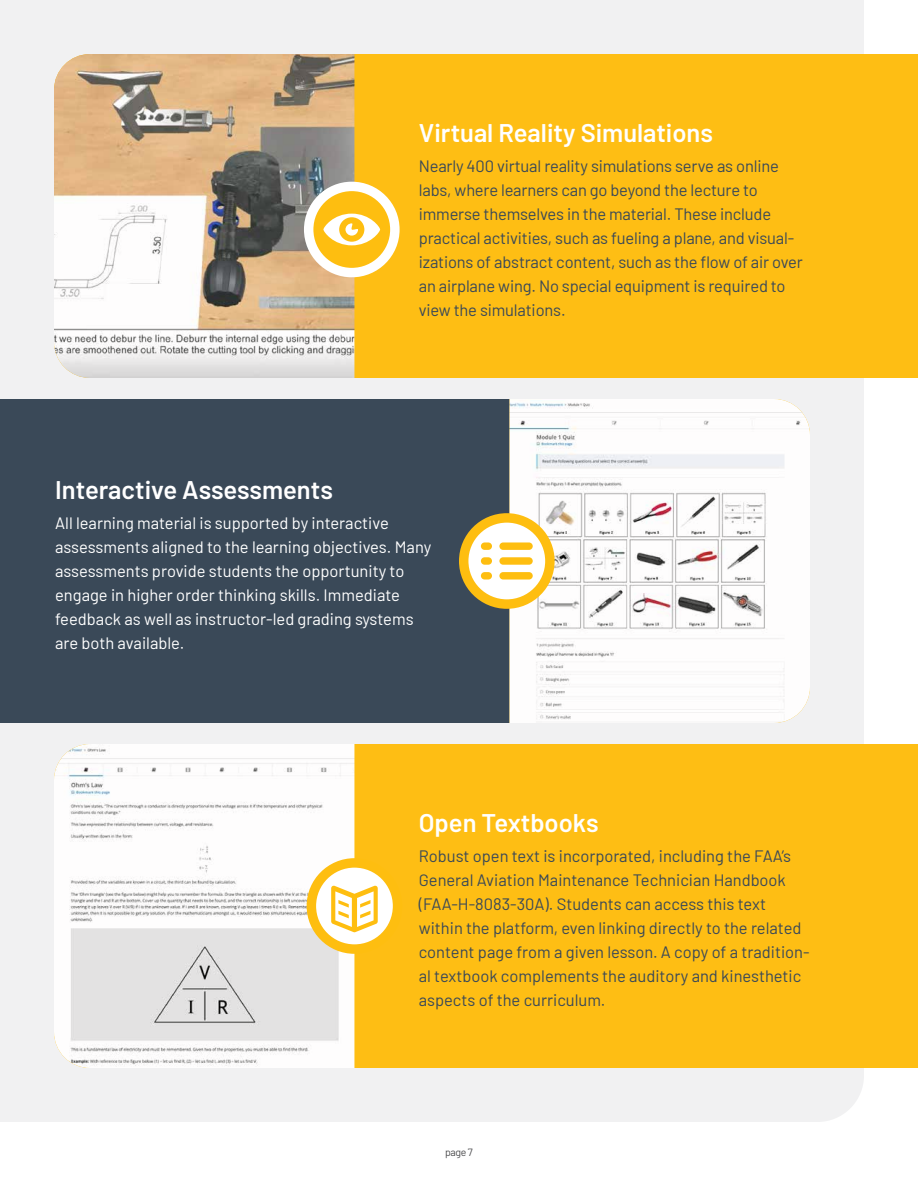
<style>
.page{position:relative;width:918px;height:1188px;background:#fff}
.page>*{position:absolute;margin:0;border:0;box-sizing:border-box;transform-origin:0 0}
.t1{font:600 25.5px "Barlow";color:#fff}
.t2{font:16.5px/24px "Barlow";letter-spacing:-.01em;color:#3a4958}
.t3{font:16.5px/24px "Barlow";color:#fff}
.t4{font:10.5px "Barlow";color:#4d4d4f}
</style>
<div class="page">
<div style="left:0;top:0;width:864px;height:1122px;background:#f1f1f2"></div>
<div style="left:354px;top:54px;width:564px;height:324px;background:#febe14"></div>
<img style="left:54px;top:54px;width:300px;height:324px">
<svg style="left:309px;top:186px;width:86px;height:87px;fill:#febe10"></svg>
<div style="left:304px;top:182px;width:96px;height:95px;border:9px solid #fff;border-radius:50%"></div>
<svg style="left:323px;top:214px;width:57px;height:31px"></svg>
<div style="left:0;top:399px;width:510px;height:324px;background:#3a4958"></div>
<img style="left:510px;top:399px;width:300px;height:324px">
<div style="left:354px;top:744px;width:564px;height:324px;background:#febe14"></div>
<img style="left:54px;top:744px;width:300px;height:324px">
<svg style="left:464px;top:518px;width:86px;height:86px"></svg>
<div style="left:459px;top:513px;width:96px;height:96px;border:9px solid #febe10;border-radius:50%"></div>
<svg style="left:481px;top:542px;width:52px;height:38px"></svg>
<svg style="left:311px;top:863px;width:87px;height:86px"></svg>
<div style="left:307px;top:858px;width:95px;height:96px;border:9px solid #febe10;border-radius:50%"></div>
<svg style="left:331px;top:886px;width:47px;height:46px"></svg>
<h1 class="t1" style="left:419px;top:114px;width:296px">Virtual Reality Simulations</h1>
<p class="t2" style="left:419px;top:153px;width:385px">Nearly 400 virtual reality simulations serve as online labs, where learners can go beyond the lecture to immerse themselves in the material. These include practical activities, such as fueling a plane, and visual&shy;izations of abstract content, such as the flow of air over an airplane wing. No special equipment is required to view the simulations.</p>
<h1 class="t1" style="left:55px;top:471px;width:279px">Interactive Assessments</h1>
<p class="t3" style="left:55px;top:510px;width:378px">All learning material is supported by interactive assessments aligned to the learning objectives. Many assessments provide students the opportunity to engage in higher order thinking skills. Immediate feedback as well as instructor-led grading systems are both available.</p>
<h1 class="t1" style="left:419px;top:804px;width:181px">Open Textbooks</h1>
<p class="t2" style="left:419px;top:843px;width:392px">Robust open text is incorporated, including the FAA’s General Aviation Maintenance Technician Handbook (FAA-H-8083-30A). Students can access this text within the platform, even linking directly to the related content page from a given lesson. A copy of a tradition&shy;al textbook complements the auditory and kinesthetic aspects of the curriculum.</p>
<p class="t4" style="left:445px;top:1145px;width:29px">page 7</p>
</div>
